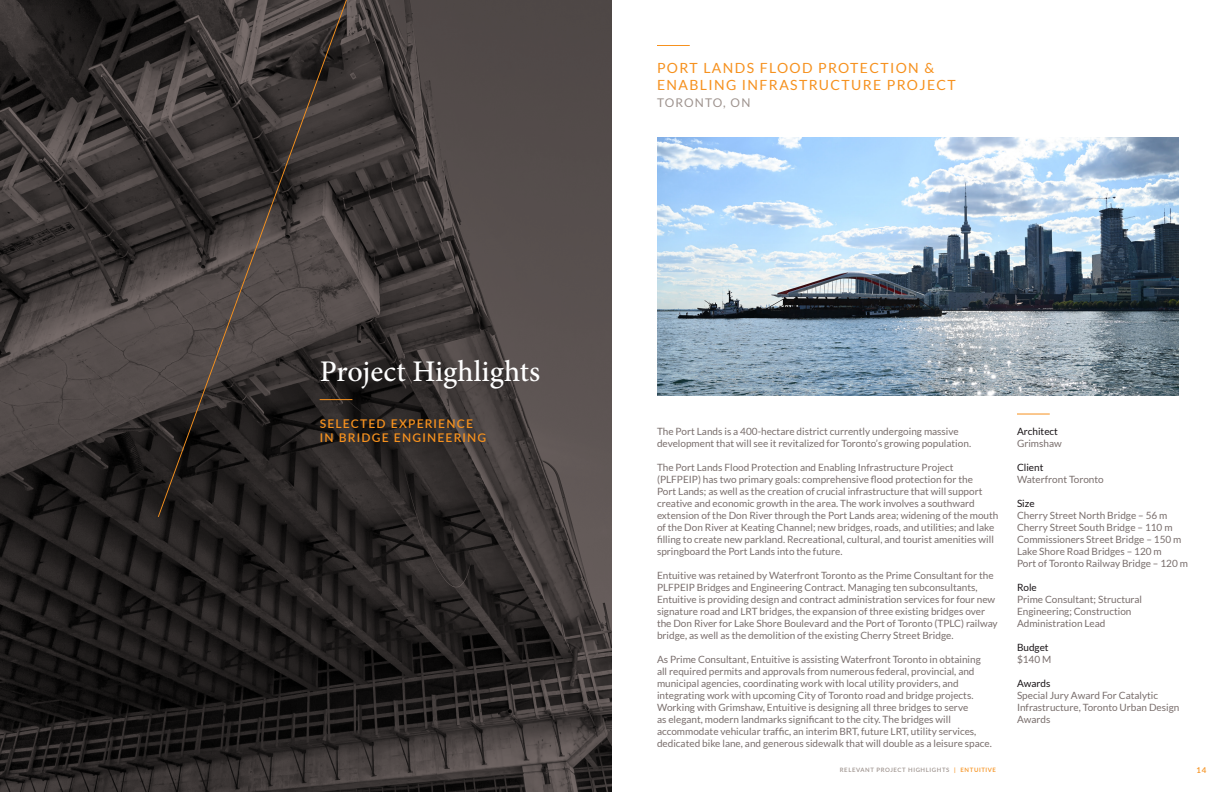
<style>
.page{position:relative;width:1224px;height:792px;background:#fff}
.page>*{position:absolute;margin:0;border:0;box-sizing:border-box;transform-origin:0 0}
.t1{font:500 30px "Minion Pro";color:#fff}
.t2{font:14px/16.8px "Lato";letter-spacing:.1em;color:#f6911e}
.t3{font:600 12px/14px "Lato";letter-spacing:.1em;color:#f6911e}
.t4{font:12px "Lato";letter-spacing:.1em;color:#9e938e}
.t5{font:10px/12px "Lato";color:#796e6c}
.t6{font:10px "Lato";color:#191417}
.t7{font:600 8px "Lato";color:#f6911e}
.t8{font:600 6px "Lato";letter-spacing:.1em;color:#9e938e}
.s1{color:#f6911e}
</style>
<div class="page">
<svg style="left:0;top:0;width:612px;height:792px;background:#373231"></svg>
<hr style="left:320px;top:399px;width:32px;height:1px;background:#f6911e">
<svg style="left:157px;top:0;width:194px;height:518px;background:#3c3634"></svg>
<hr style="left:657px;top:45px;width:33px;height:1px;background:#f6911e">
<hr style="left:1017px;top:414px;width:33px;height:1px;background:#f6911e">
<img style="left:657px;top:137px;width:522px;height:259px">
<h1 class="t1" style="left:320px;top:351px;width:222px">Project Highlights</h1>
<p class="t3" style="left:320px;top:416px;width:168px">SELECTED EXPERIENCE<br>IN BRIDGE ENGINEERING</p>
<h2 class="t2" style="left:657px;top:60px;width:300px">PORT LANDS FLOOD PROTECTION &amp;<br>ENABLING INFRASTRUCTURE PROJECT</h2>
<p class="t4" style="left:657px;top:96px;width:95px">TORONTO, ON</p>
<p class="t5" style="left:657px;top:425px;width:316px">The Port Lands is a 400-hectare district currently undergoing massive development that will see it revitalized for Toronto’s growing population.</p>
<p class="t5" style="left:657px;top:461px;width:343px">The Port Lands Flood Protection and Enabling Infrastructure Project (PLFPEIP) has two primary goals: comprehensive flood protection for the<br>Port Lands; as well as the creation of crucial infrastructure that will support creative and economic growth in the area. The work involves a southward extension of the Don River through the Port Lands area; widening of the mouth of the Don River at Keating Channel; new bridges, roads, and utilities; and lake filling to create new parkland. Recreational, cultural, and tourist amenities will springboard the Port Lands into the future.</p>
<p class="t5" style="left:657px;top:569px;width:342px">Entuitive was retained by Waterfront Toronto as the Prime Consultant for the PLFPEIP Bridges and Engineering Contract. Managing ten subconsultants, Entuitive is providing design and contract administration services for four new signature road and LRT bridges, the expansion of three existing bridges over the Don River for Lake Shore Boulevard and the Port of Toronto (TPLC) railway bridge, as well as the demolition of the existing Cherry Street Bridge.</p>
<p class="t5" style="left:657px;top:653px;width:336px">As Prime Consultant, Entuitive is assisting Waterfront Toronto in obtaining all required permits and approvals from numerous federal, provincial, and municipal agencies, coordinating work with local utility providers, and integrating work with upcoming City of Toronto road and bridge projects.<br>Working with Grimshaw, Entuitive is designing all three bridges to serve<br>as elegant, modern landmarks significant to the city. The bridges will accommodate vehicular traffic, an interim BRT, future LRT, utility services, dedicated bike lane, and generous sidewalk that will double as a leisure space.</p>
<p class="t6" style="left:1017px;top:426px;width:42px">Architect</p>
<p class="t5" style="left:1017px;top:437px;width:46px">Grimshaw</p>
<p class="t6" style="left:1017px;top:462px;width:28px">Client</p>
<p class="t5" style="left:1017px;top:473px;width:88px">Waterfront Toronto</p>
<p class="t6" style="left:1017px;top:498px;width:19px">Size</p>
<p class="t5" style="left:1017px;top:509px;width:173px">Cherry Street North Bridge – 56 m Cherry Street South Bridge – 110 m Commissioners Street Bridge – 150 m Lake Shore Road Bridges – 120 m<br>Port of Toronto Railway Bridge – 120 m</p>
<p class="t6" style="left:1017px;top:582px;width:21px">Role</p>
<p class="t5" style="left:1017px;top:593px;width:127px">Prime Consultant; Structural<br>Engineering; Construction<br>Administration Lead</p>
<p class="t6" style="left:1017px;top:642px;width:33px">Budget</p>
<p class="t5" style="left:1017px;top:653px;width:36px">$140 M</p>
<p class="t6" style="left:1017px;top:678px;width:35px">Awards</p>
<p class="t5" style="left:1017px;top:689px;width:164px">Special Jury Award For Catalytic<br>Infrastructure, Toronto Urban Design<br>Awards</p>
<p class="t8" style="left:840px;top:765px;width:158px">RELEVANT PROJECT HIGHLIGHTS <span class="s1">| ENTUITIVE</span></p>
<p class="t7" style="left:1196px;top:764px;width:12px">14</p>
</div>
